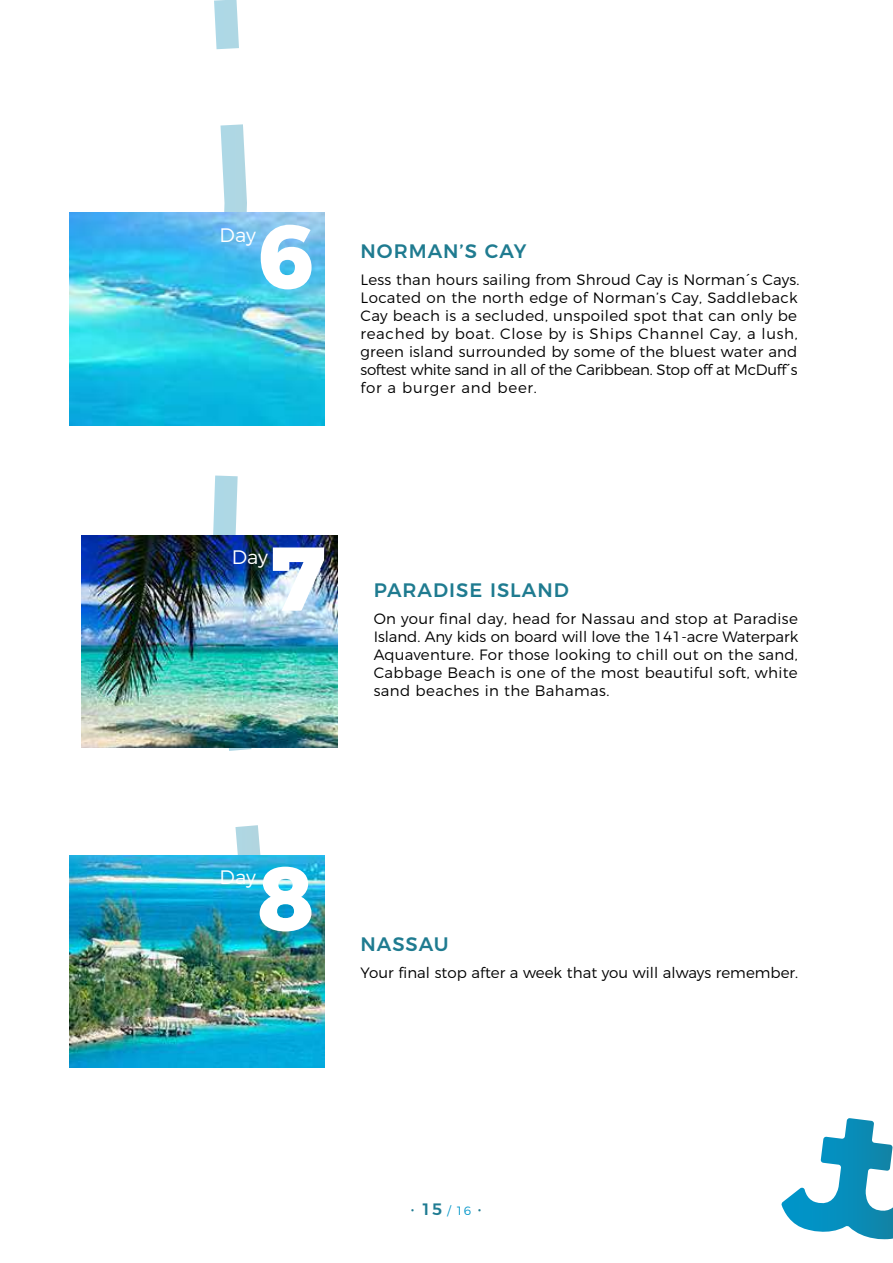
<style>
.page{position:relative;width:893px;height:1263px;background:#fff}
.page>*{position:absolute;margin:0;border:0;box-sizing:border-box;transform-origin:0 0}
.t1{font:800 90px "Montserrat";color:#fff}
.t2{font:500 19.5px "Montserrat";letter-spacing:.05em;color:#1f7b90}
.t3{font:300 19.5px "Montserrat";letter-spacing:-.005em;color:#fff}
.t4{font:500 16.5px "Montserrat";color:#1f7b92}
.t5{font:300 15px/18px "Montserrat";letter-spacing:.015em;color:#000;text-align:justify}
.s1{font-weight:300;font-size:12px;color:#0095c9}
</style>
<div class="page">
<svg style="left:781px;top:1118px;width:112px;height:122px"></svg>
<svg style="left:214px;top:0;width:25px;height:50px"></svg>
<svg style="left:201px;top:124px;width:77px;height:731px"></svg>
<img style="left:82px;top:535px;width:255px;height:213px">
<img style="left:70px;top:213px;width:255px;height:213px">
<img style="left:70px;top:855px;width:255px;height:213px">
<h2 class="t3" style="left:220px;top:220px;width:38px">Day</h2>
<h1 class="t1" style="left:258px;top:182px;width:57px">6</h1>
<h2 class="t2" style="left:361px;top:235px;width:168px">NORMAN’S CAY</h2>
<p class="t5" style="left:361px;top:269px;width:440px;text-align:left">Less than hours sailing from Shroud Cay is Norman´s Cays.<br>Located on the north edge of Norman’s Cay, Saddleback Cay beach is a secluded, unspoiled spot that can only be reached by boat. Close by is Ships Channel Cay, a lush, green island surrounded by some of the bluest water and softest white sand in all of the Caribbean. Stop off at McDuff´s for a burger and beer.</p>
<h2 class="t3" style="left:232px;top:542px;width:38px">Day</h2>
<h1 class="t1" style="left:270px;top:504px;width:57px">7</h1>
<h2 class="t2" style="left:374px;top:575px;width:197px">PARADISE ISLAND</h2>
<p class="t5" style="left:374px;top:609px;width:426px">On your final day, head for Nassau and stop at Paradise Island. Any kids on board will love the 141-acre Waterpark Aquaventure. For those looking to chill out on the sand, Cabbage Beach is one of the most beautiful soft, white sand beaches in the Bahamas.</p>
<h2 class="t3" style="left:220px;top:862px;width:38px">Day</h2>
<h1 class="t1" style="left:258px;top:824px;width:57px">8</h1>
<h2 class="t2" style="left:361px;top:928px;width:90px">NASSAU</h2>
<p class="t5" style="left:361px;top:962px;width:439px">Your final stop after a week that you will always remember.</p>
<p class="t4" style="left:411px;top:1196px;width:72px">· 15 <span class="s1">/ 16</span> ·</p>
</div>
